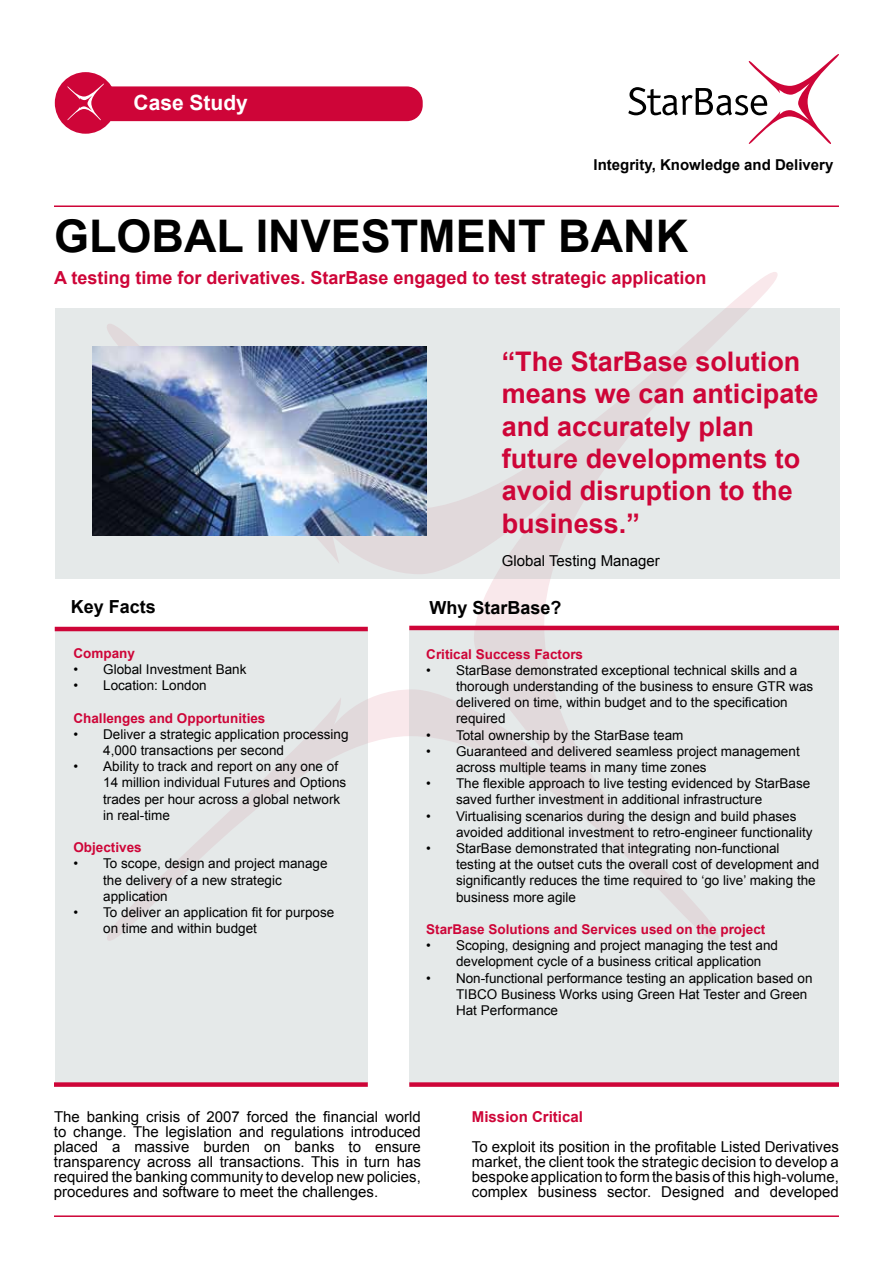
<style>
.page{position:relative;width:893px;height:1263px;background:#fff}
.page>*{position:absolute;margin:0;border:0;box-sizing:border-box;transform-origin:0 0}
.t1{font:700 45px "Arial";color:#000}
.t2{font:700 27px/32.4px "Arial";color:#ce0538}
.t3{font:700 21px "Arial";color:#fff}
.t4{font:700 18px "Arial";color:#ce0538}
.t5{font:700 18px "Arial";color:#000}
.t6{font:15px/15px "Arial";color:#000;text-align:justify}
.t7{font:700 15px "Arial";color:#000}
.t8{font:700 15px "Arial";color:#ce0538}
.t9{font:13.5px/16.2px "Arial";color:#000}
.t10{font:700 13.5px "Arial";color:#ce0538}
</style>
<div class="page">
<svg style="left:93px;top:272px;width:700px;height:471px"></svg>
<div style="left:55px;top:308px;width:785px;height:271px;background:linear-gradient(to right,#e5e7e8,#e4e6e7)"></div>
<svg style="left:628px;top:54px;width:211px;height:90px"></svg>
<div style="left:55px;top:630px;width:313px;height:452px;background:#e5e9e9"></div>
<hr style="left:55px;top:627px;width:313px;height:4px;background:#ce0538">
<div style="left:54px;top:1082px;width:314px;height:5px;background:#ce0538"></div>
<div style="left:409px;top:630px;width:430px;height:454px;background:linear-gradient(to right,#e4e6e6,#e5e9e9)"></div>
<hr style="left:409px;top:626px;width:430px;height:4px;background:#ce0538">
<div style="left:409px;top:1082px;width:430px;height:5px;background:#ce0538"></div>
<img style="left:92px;top:346px;width:334px;height:190px">
<hr style="left:54px;top:205px;width:785px;height:2px;background:#ce0538">
<hr style="left:54px;top:1215px;width:785px;height:2px;background:#ce0538">
<div style="left:91px;top:86px;width:332px;height:35px;background:#ce0538;border-radius:16px"></div>
<div style="left:55px;top:72px;width:61px;height:62px;background:#ce0538;border-radius:50%"></div>
<svg style="left:67px;top:83px;width:37px;height:38px"></svg>
<h3 class="t3" style="left:134px;top:89px;width:116px">Case Study</h3>
<p class="t7" style="left:594px;top:155px;width:241px">Integrity, Knowledge and Delivery</p>
<h1 class="t1" style="left:54px;top:206px;width:636px">GLOBAL INVESTMENT BANK</h1>
<h3 class="t4" style="left:54px;top:266px;width:654px">A testing time for derivatives. StarBase engaged to test strategic application</h3>
<h2 class="t2" style="left:502px;top:346px;width:318px">“The StarBase solution means we can anticipate and accurately plan future developments to avoid disruption to the business.”</h2>
<p class="t6" style="left:502px;top:553px;width:160px">Global Testing Manager</p>
<h3 class="t5" style="left:71px;top:595px;width:87px">Key Facts</h3>
<h3 class="t5" style="left:429px;top:596px;width:134px">Why StarBase?</h3>
<p class="t10" style="left:426px;top:645px;width:158px">Critical Success Factors</p>
<p class="t9" style="left:456px;top:662px;width:359px;text-indent:-30px">• StarBase demonstrated exceptional technical skills and a thorough understanding of the business to ensure GTR was delivered on time, within budget and to the specification required</p>
<p class="t9" style="left:426px;top:727px;width:259px">• Total ownership by the StarBase team</p>
<p class="t9" style="left:456px;top:743px;width:345px;text-indent:-30px">• Guaranteed and delivered seamless project management across multiple teams in many time zones</p>
<p class="t9" style="left:456px;top:775px;width:356px;text-indent:-30px">• The flexible approach to live testing evidenced by StarBase saved further investment in additional infrastructure</p>
<p class="t9" style="left:456px;top:808px;width:358px;text-indent:-30px">• Virtualising scenarios during the design and build phases avoided additional investment to retro-engineer functionality</p>
<p class="t9" style="left:456px;top:840px;width:365px;text-indent:-30px">• StarBase demonstrated that integrating non-functional testing at the outset cuts the overall cost of development and significantly reduces the time required to ‘go live’ making the business more agile</p>
<p class="t10" style="left:426px;top:920px;width:341px">StarBase Solutions and Services used on the project</p>
<p class="t9" style="left:456px;top:937px;width:323px;text-indent:-30px">• Scoping, designing and project managing the test and development cycle of a business critical application</p>
<p class="t9" style="left:456px;top:970px;width:358px;text-indent:-30px">• Non-functional performance testing an application based on<br>TIBCO Business Works using Green Hat Tester and Green<br>Hat Performance</p>
<p class="t10" style="left:73px;top:644px;width:63px">Company</p>
<p class="t9" style="left:73px;top:661px;width:175px">• Global Investment Bank</p>
<p class="t9" style="left:73px;top:677px;width:135px">• Location: London</p>
<p class="t10" style="left:73px;top:709px;width:194px">Challenges and Opportunities</p>
<p class="t9" style="left:103px;top:726px;width:247px;text-indent:-30px">• Deliver a strategic application processing<br>4,000 transactions per second</p>
<p class="t9" style="left:103px;top:758px;width:245px;text-indent:-30px">• Ability to track and report on any one of 14 million individual Futures and Options trades per hour across a global network in real-time</p>
<p class="t10" style="left:73px;top:838px;width:70px">Objectives</p>
<p class="t9" style="left:103px;top:856px;width:226px;text-indent:-30px">• To scope, design and project manage the delivery of a new strategic application</p>
<p class="t9" style="left:103px;top:904px;width:233px;text-indent:-30px">• To deliver an application fit for purpose on time and within budget</p>
<p class="t6" style="left:54px;top:1109px;width:368px">The banking crisis of 2007 forced the financial world to change. The legislation and regulations introduced placed a massive burden on banks to ensure transparency across all transactions. This in turn has required the banking community to develop new policies, procedures and software to meet the challenges.</p>
<p class="t8" style="left:472px;top:1106px;width:112px">Mission Critical</p>
<p class="t6" style="left:472px;top:1139px;width:368px">To exploit its position in the profitable Listed Derivatives market, the client took the strategic decision to develop a bespoke application to form the basis of this high-volume, complex business sector. Designed and developed</p>
</div>
